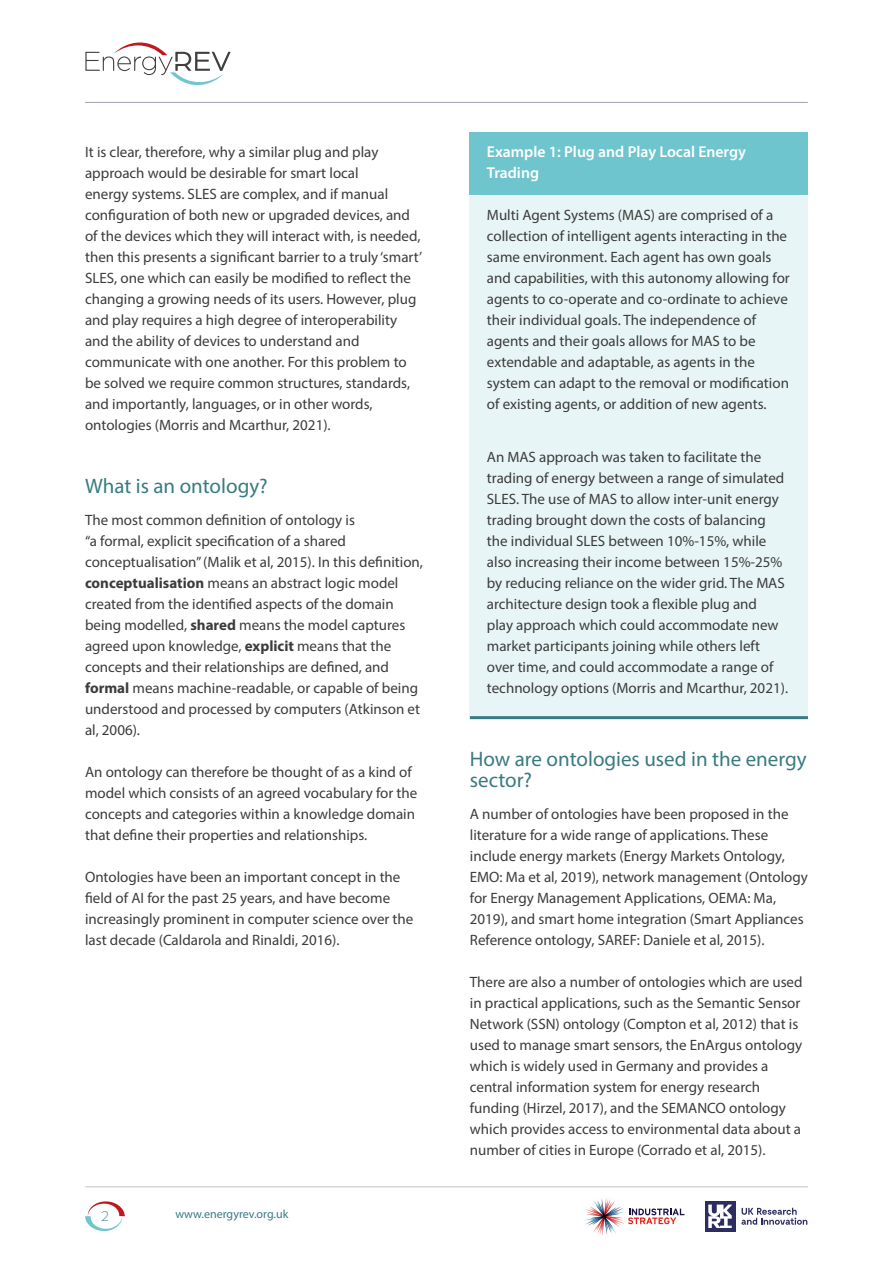
<style>
.page{position:relative;width:893px;height:1263px;background:#fff}
.page>*{position:absolute;margin:0;border:0;box-sizing:border-box;transform-origin:0 0}
.subhead{font:21px/21px "Myriad Pro";color:#397b82}
.box-head-plain{font:600 15.75px/21px "Myriad Pro";color:#fff}
.box-text-lastline{font:15px/21px "Myriad Pro";color:#3c3c3b}
.box-text{font:15px/21px "Myriad Pro";color:#3c3c3b}
.t1{font:300 15px "Arboria";color:#397b82}
.t2{font:12px "Myriad Pro";color:#397b82}
.s1{font-weight:700}
</style>
<div class="page">
<svg style="left:741px;top:1208px;width:66px;height:17px"></svg>
<div style="left:705px;top:1201px;width:30px;height:30px;background:#2e2d62"></div>
<svg style="left:708px;top:1204px;width:24px;height:24px"></svg>
<svg style="left:585px;top:1198px;width:99px;height:37px"></svg>
<svg style="left:85px;top:1201px;width:40px;height:30px"></svg>
<svg style="left:85px;top:43px;width:146px;height:42px"></svg>
<hr style="left:85px;top:102px;width:722px;height:1px;background:#a5a4ad">
<hr style="left:85px;top:1186px;width:722px;height:1px;background:#c2c2c8">
<div style="left:470px;top:132px;width:338px;height:63px;background:#6fc5ce"></div>
<div style="left:470px;top:196px;width:338px;height:238px;background:#e8f5f6"></div>
<div style="left:470px;top:435px;width:338px;height:283px;background:#e8f5f6"></div>
<hr style="left:470px;top:716px;width:338px;height:3px;background:#397b82">
<p class="box-text-lastline" style="left:85px;top:141px;width:339px">It is clear, therefore, why a similar plug and play approach would be desirable for smart local<br>energy systems. SLES are complex, and if manual configuration of both new or upgraded devices, and of the devices which they will interact with, is needed, then this presents a significant barrier to a truly ‘smart’ SLES, one which can easily be modified to reflect the changing a growing needs of its users. However, plug and play requires a high degree of interoperability and the ability of devices to understand and communicate with one another. For this problem to be solved we require common structures, standards, and importantly, languages, or in other words, ontologies (Morris and Mcarthur, 2021).</p>
<p class="subhead" style="left:85px;top:475px;width:184px">What is an ontology?</p>
<p class="box-text-lastline" style="left:85px;top:509px;width:339px">The most common definition of ontology is<br>“a formal, explicit specification of a shared conceptualisation” (Malik et al, 2015). In this definition, <span class="s1">conceptualisation</span> means an abstract logic model created from the identified aspects of the domain being modelled, <span class="s1">shared</span> means the model captures agreed upon knowledge, <span class="s1">explicit</span> means that the concepts and their relationships are defined, and <span class="s1">formal</span> means machine-readable, or capable of being understood and processed by computers (Atkinson et al, 2006).</p>
<p class="box-text-lastline" style="left:85px;top:761px;width:334px">An ontology can therefore be thought of as a kind of model which consists of an agreed vocabulary for the concepts and categories within a knowledge domain that define their properties and relationships.</p>
<p class="box-text-lastline" style="left:85px;top:866px;width:330px">Ontologies have been an important concept in the field of AI for the past 25 years, and have become increasingly prominent in computer science over the last decade (Caldarola and Rinaldi, 2016).</p>
<p class="t1" style="left:101px;top:1206px;width:10px">2</p>
<p class="t2" style="left:175px;top:1206px;width:114px">www.energyrev.org.uk</p>
<p class="box-head-plain" style="left:487px;top:141px;width:261px">Example 1: Plug and Play Local Energy<br>Trading</p>
<p class="box-text" style="left:487px;top:204px;width:304px">Multi Agent Systems (MAS) are comprised of a collection of intelligent agents interacting in the same environment. Each agent has own goals and capabilities, with this autonomy allowing for agents to co-operate and co-ordinate to achieve their individual goals. The independence of agents and their goals allows for MAS to be extendable and adaptable, as agents in the system can adapt to the removal or modification of existing agents, or addition of new agents.</p>
<p class="box-text-lastline" style="left:487px;top:446px;width:303px">An MAS approach was taken to facilitate the trading of energy between a range of simulated SLES. The use of MAS to allow inter-unit energy trading brought down the costs of balancing the individual SLES between 10%-15%, while also increasing their income between 15%-25% by reducing reliance on the wider grid. The MAS architecture design took a flexible plug and<br>play approach which could accommodate new market participants joining while others left over time, and could accommodate a range of technology options (Morris and Mcarthur, 2021).</p>
<p class="subhead" style="left:470px;top:748px;width:338px">How are ontologies used in the energy sector?</p>
<p class="box-text-lastline" style="left:470px;top:803px;width:340px">A number of ontologies have been proposed in the literature for a wide range of applications. These include energy markets (Energy Markets Ontology, EMO: Ma et al, 2019), network management (Ontology for Energy Management Applications, OEMA: Ma, 2019), and smart home integration (Smart Appliances Reference ontology, SAREF: Daniele et al, 2015).</p>
<p class="box-text-lastline" style="left:470px;top:971px;width:334px">There are also a number of ontologies which are used in practical applications, such as the Semantic Sensor Network (SSN) ontology (Compton et al, 2012) that is used to manage smart sensors, the EnArgus ontology which is widely used in Germany and provides a central information system for energy research funding (Hirzel, 2017), and the SEMANCO ontology which provides access to environmental data about a number of cities in Europe (Corrado et al, 2015).</p>
</div>
